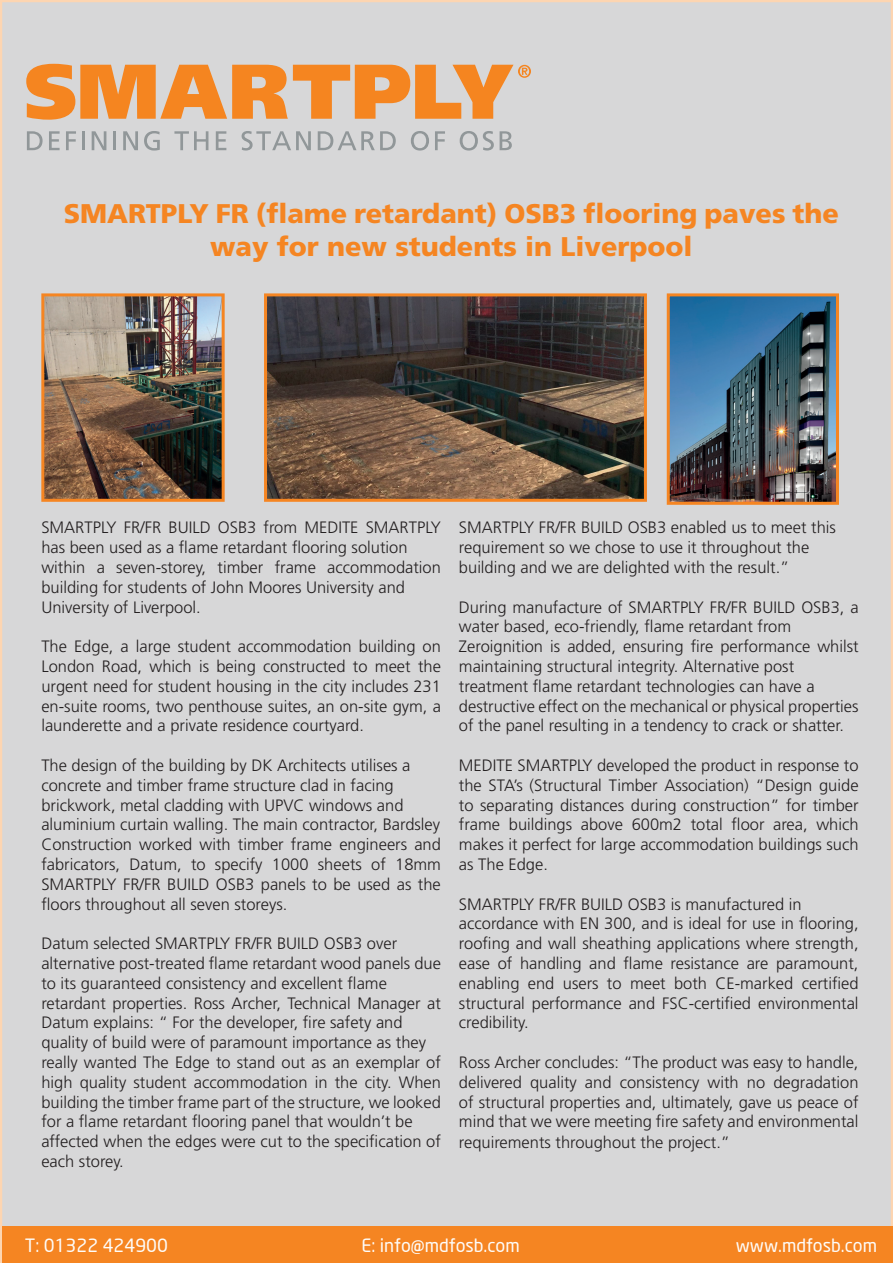
<style>
.page{position:relative;width:893px;height:1263px;background:#d7d7d8}
.page>*{position:absolute;margin:0;border:0;box-sizing:border-box;transform-origin:0 0}
.t1{font:900 27px/32.4px "Frutiger";color:#f58522;text-align:center}
.t2{font:18px "Neo Sans";color:#fefcf9}
.t3{font:300 16.5px/19.8px "Frutiger";color:#231f20}
</style>
<div class="page">
<img style="left:41px;top:293px;width:184px;height:209px">
<div style="left:2px;top:1226px;width:891px;height:37px;background:#f58522"></div>
<svg style="left:27px;top:131px;width:16px;height:19px"></svg>
<svg style="left:49px;top:131px;width:11px;height:19px"></svg>
<svg style="left:66px;top:131px;width:10px;height:19px"></svg>
<hr style="left:82px;top:131px;width:3px;height:19px;background:#919799">
<svg style="left:92px;top:131px;width:14px;height:19px"></svg>
<hr style="left:113px;top:131px;width:3px;height:19px;background:#919799">
<svg style="left:123px;top:131px;width:15px;height:19px"></svg>
<svg style="left:144px;top:131px;width:16px;height:20px"></svg>
<svg style="left:174px;top:131px;width:34px;height:19px"></svg>
<svg style="left:216px;top:131px;width:10px;height:19px"></svg>
<svg style="left:242px;top:131px;width:69px;height:20px"></svg>
<svg style="left:318px;top:131px;width:78px;height:19px"></svg>
<svg style="left:411px;top:131px;width:18px;height:20px"></svg>
<svg style="left:435px;top:131px;width:10px;height:19px"></svg>
<svg style="left:460px;top:131px;width:34px;height:20px"></svg>
<svg style="left:500px;top:131px;width:12px;height:19px"></svg>
<svg style="left:26px;top:64px;width:505px;height:56px;background:#e9a568"></svg>
<svg style="left:264px;top:293px;width:383px;height:209px;background:#58473a"></svg>
<img style="left:667px;top:293px;width:172px;height:212px">
<h1 class="t1" style="left:64px;top:198px;width:777px">SMARTPLY FR (flame retardant) OSB3 flooring paves the way for new students in Liverpool</h1>
<p class="t3" style="left:41px;top:518px;width:401px">SMARTPLY FR/FR BUILD OSB3 from MEDITE SMARTPLY has been used as a flame retardant flooring solution within a seven-storey, timber frame accommodation building for students of John Moores University and University of Liverpool.</p>
<p class="t3" style="left:41px;top:637px;width:401px;text-align:justify">The Edge, a large student accommodation building on London Road, which is being constructed to meet the urgent need for student housing in the city includes 231 en-suite rooms, two penthouse suites, an on-site gym, a launderette and a private residence courtyard.</p>
<p class="t3" style="left:41px;top:755px;width:401px">The design of the building by DK Architects utilises a concrete and timber frame structure clad in facing brickwork, metal cladding with UPVC windows and aluminium curtain walling. The main contractor, Bardsley Construction worked with timber frame engineers and fabricators, Datum, to specify 1000 sheets of 18mm SMARTPLY FR/FR BUILD OSB3 panels to be used as the floors throughout all seven storeys.</p>
<p class="t3" style="left:41px;top:934px;width:401px">Datum selected SMARTPLY FR/FR BUILD OSB3 over alternative post-treated flame retardant wood panels due to its guaranteed consistency and excellent flame retardant properties. Ross Archer, Technical Manager at Datum explains: “ For the developer, fire safety and quality of build were of paramount importance as they really wanted The Edge to stand out as an exemplar of high quality student accommodation in the city. When building the timber frame part of the structure, we looked for a flame retardant flooring panel that wouldn’t be affected when the edges were cut to the specification of each storey.</p>
<p class="t3" style="left:459px;top:518px;width:378px">SMARTPLY FR/FR BUILD OSB3 enabled us to meet this requirement so we chose to use it throughout the building and we are delighted with the result.”</p>
<p class="t3" style="left:459px;top:597px;width:401px">During manufacture of SMARTPLY FR/FR BUILD OSB3, a water based, eco-friendly, flame retardant from Zeroignition is added, ensuring fire performance whilst maintaining structural integrity. Alternative post treatment flame retardant technologies can have a destructive effect on the mechanical or physical properties of the panel resulting in a tendency to crack or shatter.</p>
<p class="t3" style="left:459px;top:755px;width:401px;text-align:justify">MEDITE SMARTPLY developed the product in response to the STA’s (Structural Timber Association) “Design guide to separating distances during construction” for timber frame buildings above 600m2 total floor area, which makes it perfect for large accommodation buildings such as The Edge.</p>
<p class="t3" style="left:459px;top:894px;width:401px">SMARTPLY FR/FR BUILD OSB3 is manufactured in accordance with EN 300, and is ideal for use in flooring, roofing and wall sheathing applications where strength, ease of handling and flame resistance are paramount, enabling end users to meet both CE-marked certified structural performance and FSC-certified environmental credibility.</p>
<p class="t3" style="left:459px;top:1052px;width:401px;text-align:justify">Ross Archer concludes: “The product was easy to handle, delivered quality and consistency with no degradation of structural properties and, ultimately, gave us peace of mind that we were meeting fire safety and environmental requirements throughout the project.”</p>
<p class="t2" style="left:25px;top:1234px;width:145px">T: 01322 424900</p>
<p class="t2" style="left:361px;top:1234px;width:160px">E: info@mdfosb.com</p>
<p class="t2" style="left:736px;top:1234px;width:143px">www.mdfosb.com</p>
</div>
